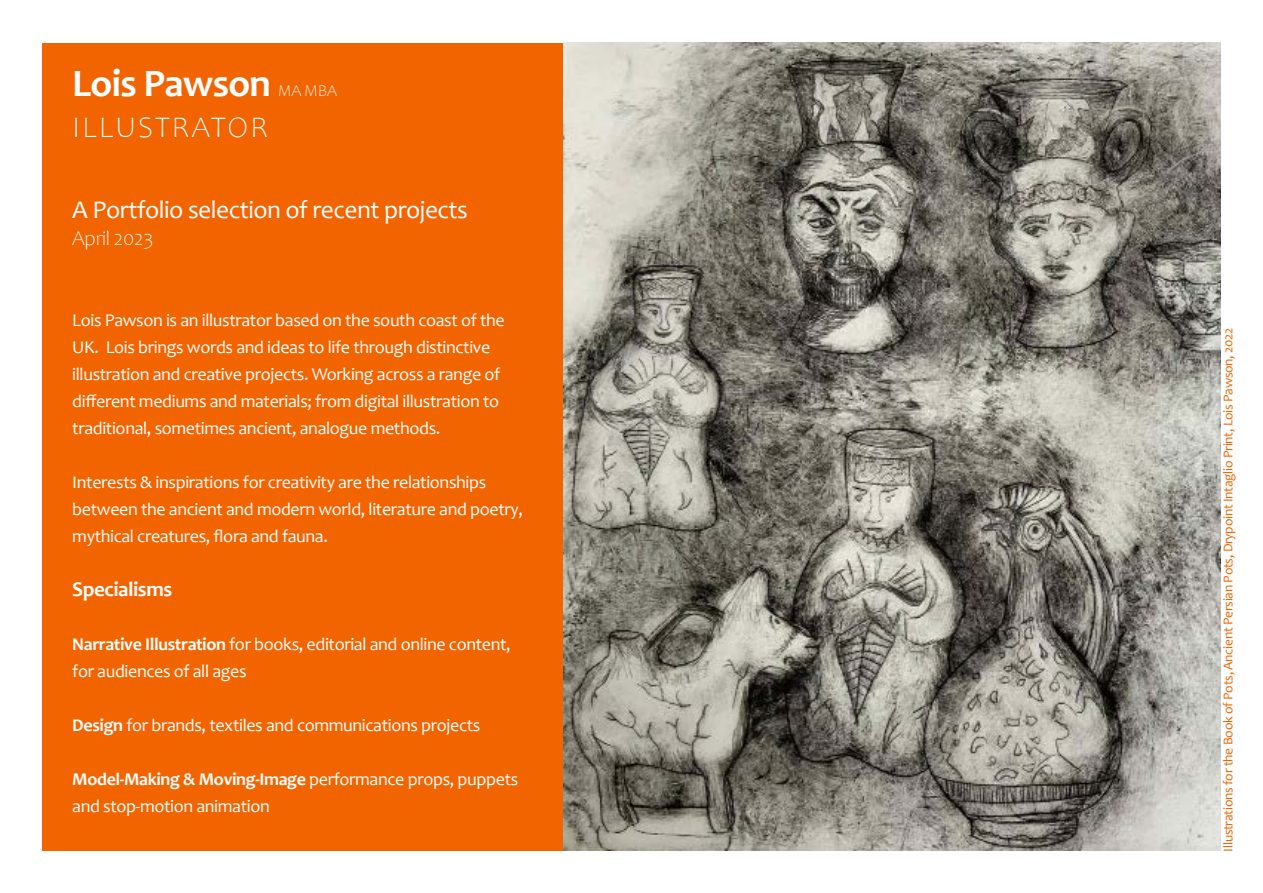
<style>
.page{position:relative;width:1263px;height:893px;background:#fff}
.page>*{position:absolute;margin:0;border:0;box-sizing:border-box;transform-origin:0 0}
.t1{font:700 39px "Candara";letter-spacing:-.02em;color:#fff}
.t2{font:300 30px "Candara";letter-spacing:.06em;color:#fff}
.t3{font:25.5px "Candara";letter-spacing:-.02em;color:#fff}
.t4{font:700 21px "Candara";letter-spacing:-.02em;color:#fff}
.t5{font:300 21px "Candara";letter-spacing:-.02em;color:#fff}
.t6{font:18px/27px "Candara";letter-spacing:-.02em;color:#fff}
.t7{font:300 16.5px "Candara";color:#fff}
.t8{font:13.5px "Candara";letter-spacing:-.02em;color:#f26400}
.s1{font-weight:700}
</style>
<div class="page">
<div style="left:43px;top:43px;width:523px;height:807px;background:#f26400"></div>
<img style="left:564px;top:43px;width:656px;height:807px">
<h1 class="t1" style="left:72px;top:59px;width:200px">Lois Pawson</h1>
<h2 class="t2" style="left:72px;top:111px;width:198px">ILLUSTRATOR</h2>
<p class="t7" style="left:278px;top:82px;width:61px">MA MBA</p>
<h3 class="t3" style="left:72px;top:194px;width:397px">A Portfolio selection of recent projects</h3>
<p class="t5" style="left:72px;top:226px;width:83px">April 2023</p>
<p class="t6" style="left:72px;top:306px;width:434px">Lois Pawson is an illustrator based on the south coast of the UK. Lois brings words and ideas to life through distinctive illustration and creative projects. Working across a range of different mediums and materials; from digital illustration to traditional, sometimes ancient, analogue methods.</p>
<p class="t6" style="left:72px;top:468px;width:452px">Interests &amp; inspirations for creativity are the relationships between the ancient and modern world, literature and poetry, mythical creatures, flora and fauna.</p>
<p class="t4" style="left:72px;top:576px;width:101px">Specialisms</p>
<p class="t6" style="left:72px;top:630px;width:440px"><span class="s1">Narrative Illustration</span> for books, editorial and online content, for audiences of all ages</p>
<p class="t6" style="left:72px;top:711px;width:410px"><span class="s1">Design</span> for brands, textiles and communications projects</p>
<p class="t6" style="left:72px;top:765px;width:448px"><span class="s1">Model-Making &amp; Moving-Image</span> performance props, puppets and stop-motion animation</p>
<p class="t8" style="left:1219px;top:851px;width:525px;rotate:-90deg">Illustrations for the Book of Pots, Ancient Persian Pots, Drypoint Intaglio Print, Lois Pawson, 2022</p>
</div>
